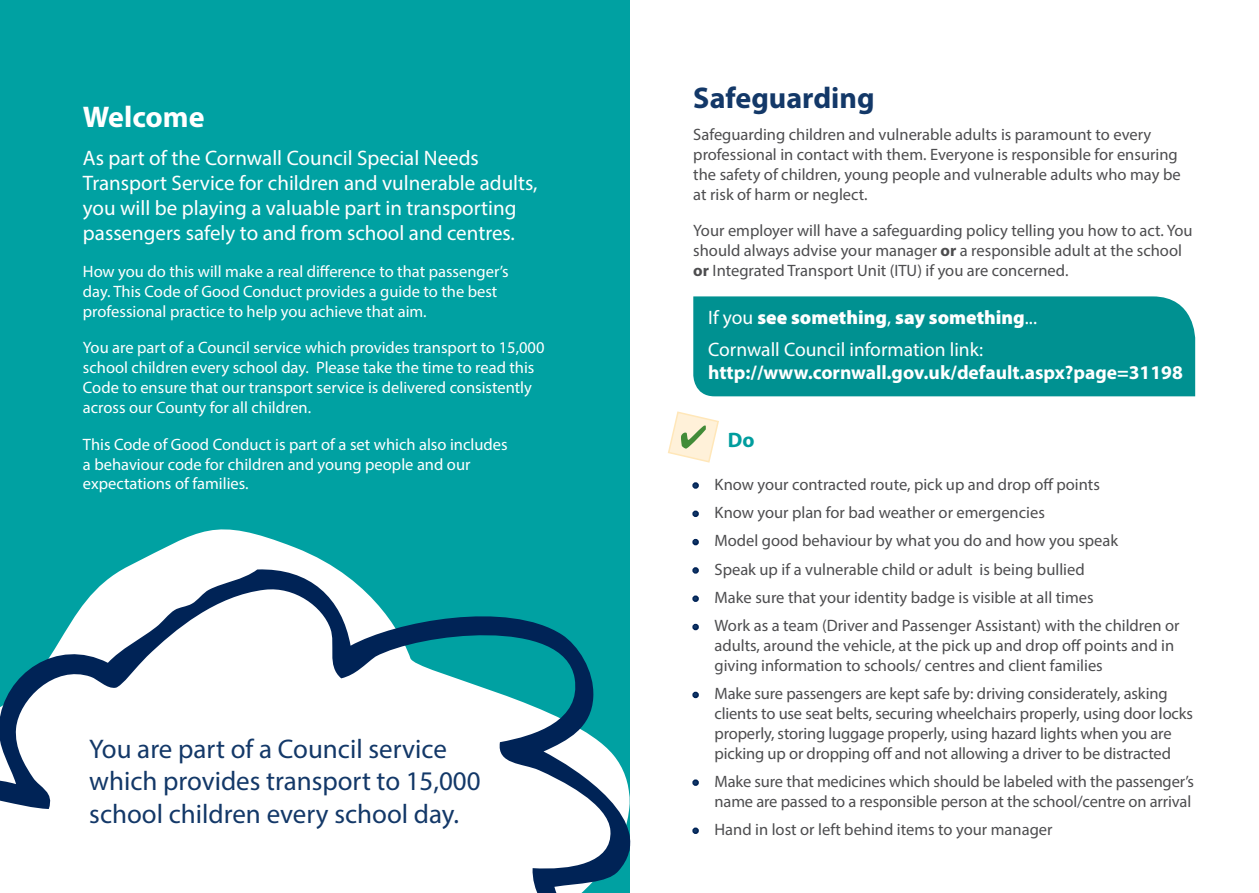
<style>
.page{position:relative;width:1259px;height:893px;background:#fff}
.page>*{position:absolute;margin:0;border:0;box-sizing:border-box;transform-origin:0 0}
.t1{font:700 30px "Myriad Pro";color:#133868}
.t2{font:700 30px "Myriad Pro";color:#fff}
.t3{font:27px/32.4px "Myriad Pro";color:#133868}
.t4{font:21px/25.2px "Myriad Pro";color:#fff}
.t5{font:700 21px "Myriad Pro";color:#009d9e}
.t6{font:19.5px/32px "Myriad Pro";color:#fff}
.t7{font:700 19.5px "Myriad Pro";color:#fff}
.t8{font:16.5px/19.8px "Myriad Pro";color:#4d4d4f}
.t9{font:16.5px/19.8px "Myriad Pro";color:#fff}
.s1{font-weight:700}
.s2{font-weight:900}
.s3{color:#133868}
</style>
<div class="page">
<div style="left:0;top:0;width:629px;height:893px;background:#00a1a2"></div>
<svg style="left:125px;top:529px;width:210px;height:39px;fill:#fff"></svg>
<svg style="left:0;top:568px;width:629px;height:325px;fill:#fff"></svg>
<div style="left:693px;top:296px;width:502px;height:100px;background:#009191"></div>
<svg style="left:668px;top:411px;width:51px;height:52px"></svg>
<div style="left:692px;top:482px;width:7px;height:7px;border:3px solid #002356;border-radius:50%"></div>
<div style="left:692px;top:511px;width:7px;height:6px;border:3px solid #002356;border-radius:50%"></div>
<div style="left:692px;top:539px;width:7px;height:6px;border:3px solid #002356;border-radius:50%"></div>
<div style="left:692px;top:567px;width:7px;height:7px;border:3px solid #002356;border-radius:50%"></div>
<div style="left:692px;top:595px;width:7px;height:7px;border:3px solid #002356;border-radius:50%"></div>
<div style="left:692px;top:624px;width:7px;height:6px;border:3px solid #002356;border-radius:50%"></div>
<div style="left:692px;top:692px;width:7px;height:6px;border:3px solid #002356;border-radius:50%"></div>
<div style="left:692px;top:779px;width:7px;height:7px;border:3px solid #002356;border-radius:50%"></div>
<div style="left:692px;top:827px;width:7px;height:7px;border:3px solid #002356;border-radius:50%"></div>
<svg style="left:629px;top:515px;width:2px;height:378px"></svg>
<h1 class="t2" style="left:83px;top:97px;width:123px">Welcome</h1>
<p class="t4" style="left:83px;top:145px;width:456px">As part of the Cornwall Council Special Needs Transport Service for children and vulnerable adults, you will be playing a valuable part in transporting passengers safely to and from school and centres.</p>
<p class="t9" style="left:83px;top:261px;width:427px">How you do this will make a real difference to that passenger’s day. This Code of Good Conduct provides a guide to the best professional practice to help you achieve that aim.</p>
<p class="t9" style="left:83px;top:338px;width:463px">You are part of a Council service which provides transport to 15,000 school children every school day. Please take the time to read this Code to ensure that our transport service is delivered consistently across our County for all children.</p>
<p class="t9" style="left:83px;top:434px;width:426px">This Code of Good Conduct is part of a set which also includes a behaviour code for children and young people and our expectations of families.</p>
<h2 class="t3" style="left:89px;top:732px;width:393px">You are part of a Council service which provides transport to 15,000 school children every school day.</h2>
<h1 class="t1" style="left:693px;top:78px;width:183px">Safeguarding</h1>
<p class="t8" style="left:693px;top:124px;width:489px">Safeguarding children and vulnerable adults is paramount to every professional in contact with them. Everyone is responsible for ensuring the safety of children, young people and vulnerable adults who may be at risk of harm or neglect.</p>
<p class="t8" style="left:693px;top:221px;width:501px">Your employer will have a safeguarding policy telling you how to act. You should always advise your manager <span class="s1">or</span> a responsible adult at the school <span class="s1">or</span> Integrated Transport Unit (ITU) if you are concerned.</p>
<p class="t6" style="left:708px;top:301px;width:330px">If you <span class="s2">see something</span>, <span class="s2">say something</span>...<br>Cornwall Council information link:</p>
<p class="t7" style="left:708px;top:360px;width:476px">http://www.cornwall.gov.uk/default.aspx?page=31198</p>
<p class="t5" style="left:728px;top:427px;width:28px">Do</p>
<p class="t8" style="left:693px;top:474px;width:408px"><span class="s3">•</span> Know your contracted route, pick up and drop off points</p>
<p class="t8" style="left:693px;top:502px;width:353px"><span class="s3">•</span> Know your plan for bad weather or emergencies</p>
<p class="t8" style="left:693px;top:531px;width:426px"><span class="s3">•</span> Model good behaviour by what you do and how you speak</p>
<p class="t8" style="left:693px;top:559px;width:393px"><span class="s3">•</span> Speak up if a vulnerable child or adult is being bullied</p>
<p class="t8" style="left:693px;top:587px;width:402px"><span class="s3">•</span> Make sure that your identity badge is visible at all times</p>
<p class="t8" style="left:714px;top:616px;width:466px;text-indent:-21px"><span class="s3">•</span> Work as a team (Driver and Passenger Assistant) with the children or adults, around the vehicle, at the pick up and drop off points and in giving information to schools/ centres and client families</p>
<p class="t8" style="left:714px;top:684px;width:480px;text-indent:-21px"><span class="s3">•</span> Make sure passengers are kept safe by: driving considerately, asking clients to use seat belts, securing wheelchairs properly, using door locks properly, storing luggage properly, using hazard lights when you are picking up or dropping off and not allowing a driver to be distracted</p>
<p class="t8" style="left:693px;top:771px;width:502px;text-align:right"><span class="s3">•</span> Make sure that medicines which should be labeled with the passenger’s name are passed to a responsible person at the school/centre on arrival</p>
<p class="t8" style="left:693px;top:819px;width:361px"><span class="s3">•</span> Hand in lost or left behind items to your manager</p>
</div>
